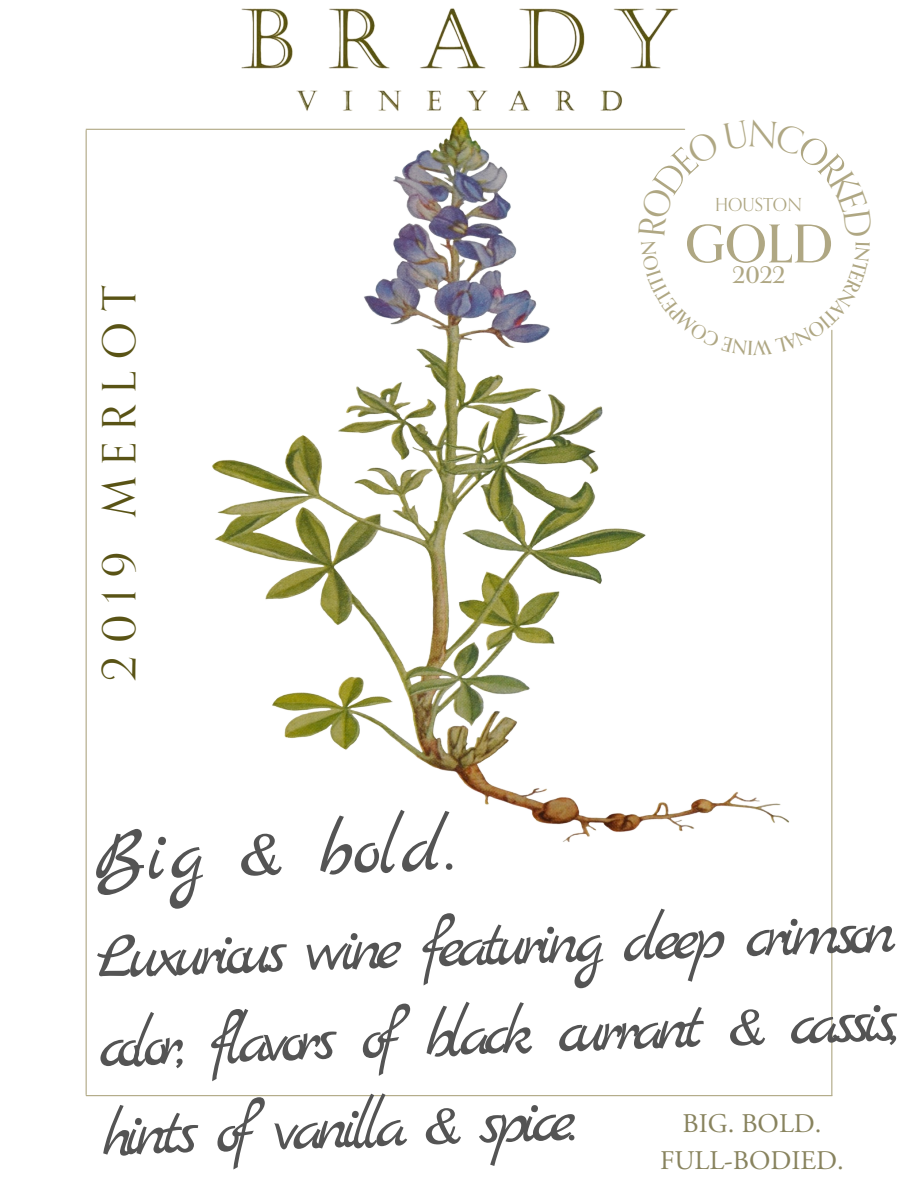
<style>
.page{position:relative;width:918px;height:1188px;background:#fff}
.page>*{position:absolute;margin:0;border:0;box-sizing:border-box;transform-origin:0 0}
.t1{font:79.2px "Marck Script";color:#545454}
.t2{font:68.4px/88.7px "Marck Script";color:#545454;text-align:justify}
.t3{font:500 52.05px "Orpheus Pro";color:#afa783}
.t4{font:45.9px "Orpheus Pro";letter-spacing:.26em;color:#595315}
.t5{font:26.85px "Adobe Garamond Pro";color:#88835e}
.t6{font:500 22.8px "Orpheus Pro";color:#afa783}
.t7{font:18px "Orpheus Pro";color:#afa783}
</style>
<div class="page">
<hr style="left:86px;top:129px;width:599px;height:1px;background:#afa783">
<hr style="left:86px;top:1095px;width:746px;height:1px;background:#afa783">
<hr style="left:86px;top:130px;width:1px;height:965px;background:#afa783">
<hr style="left:831px;top:330px;width:1px;height:765px;background:#afa783">
<img style="left:123px;top:8px;width:666px;height:834px">
<svg style="left:638px;top:119px;width:195px;height:237px"></svg>
<p class="t4" style="left:90px;top:681px;width:397px;rotate:-90deg">2019 MERLOT</p>
<p class="t7" style="left:715px;top:193px;width:88px">HOUSTON</p>
<p class="t3" style="left:685px;top:203px;width:149px">GOLD</p>
<p class="t6" style="left:733px;top:257px;width:54px">2022</p>
<p class="t1" style="left:92px;top:813px;width:364px;rotate:-2deg">Big &amp; bold.</p>
<p class="t2" style="left:95px;top:918px;width:802px;rotate:-2deg">Luxurious wine featuring deep crimson color, flavors of black currant &amp; cassis, hints of vanil a &amp; spice.</p>
<p class="t5" style="left:682px;top:1112px;width:141px">BIG. BOLD.</p>
<p class="t5" style="left:660px;top:1149px;width:186px">FULL-BODIED.</p>
</div>
